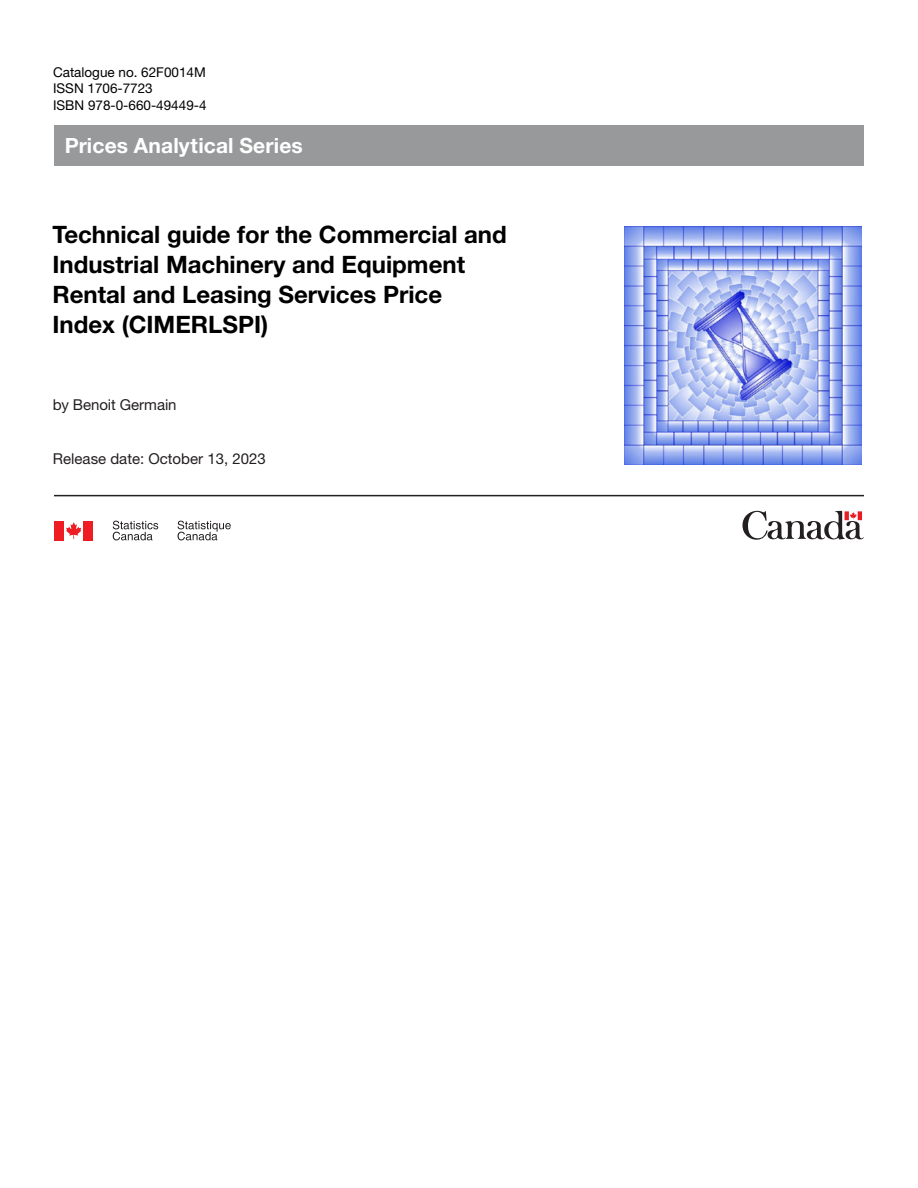
<style>
.page{position:relative;width:918px;height:1188px;background:#fff}
.page>*{position:absolute;margin:0;border:0;box-sizing:border-box;transform-origin:0 0}
.t1{font:700 24px/30px "Helvetica Neue LT Std";color:#000}
.t2{font:700 21px "Helvetica Neue LT Std";letter-spacing:.005em;color:#fff}
.t3{font:15px "Helvetica Neue LT Std";color:#231f20}
.t4{font:13.5px/16.5px "Helvetica Neue LT Std";color:#000}
</style>
<div class="page">
<hr style="left:54px;top:495px;width:810px;height:1px;background:#231f20">
<svg style="left:742px;top:511px;width:122px;height:29px"></svg>
<svg style="left:66px;top:522px;width:15px;height:17px"></svg>
<div style="left:54px;top:521px;width:10px;height:19px;background:#ee1d23"></div>
<div style="left:84px;top:521px;width:9px;height:19px;background:#ee1d23"></div>
<svg style="left:178px;top:521px;width:53px;height:19px"></svg>
<svg style="left:113px;top:521px;width:45px;height:19px"></svg>
<img style="left:624px;top:226px;width:238px;height:238px">
<div style="left:54px;top:125px;width:810px;height:40px;background:#98999b"></div>
<p class="t4" style="left:53px;top:63px;width:155px">Catalogue no. 62F0014M<br>ISSN 1706‑7723<br>ISBN 978-0-660-49449-4</p>
<p class="t2" style="left:65px;top:132px;width:239px">Prices Analytical Series</p>
<p class="t1" style="left:52px;top:219px;width:456px">Technical guide for the Commercial and<br>Industrial Machinery and Equipment<br>Rental and Leasing Services Price<br>Index (CIMERLSPI)</p>
<p class="t3" style="left:53px;top:395px;width:125px">by Benoit Germain</p>
<p class="t3" style="left:53px;top:449px;width:214px">Release date: October 13, 2023</p>
</div>
